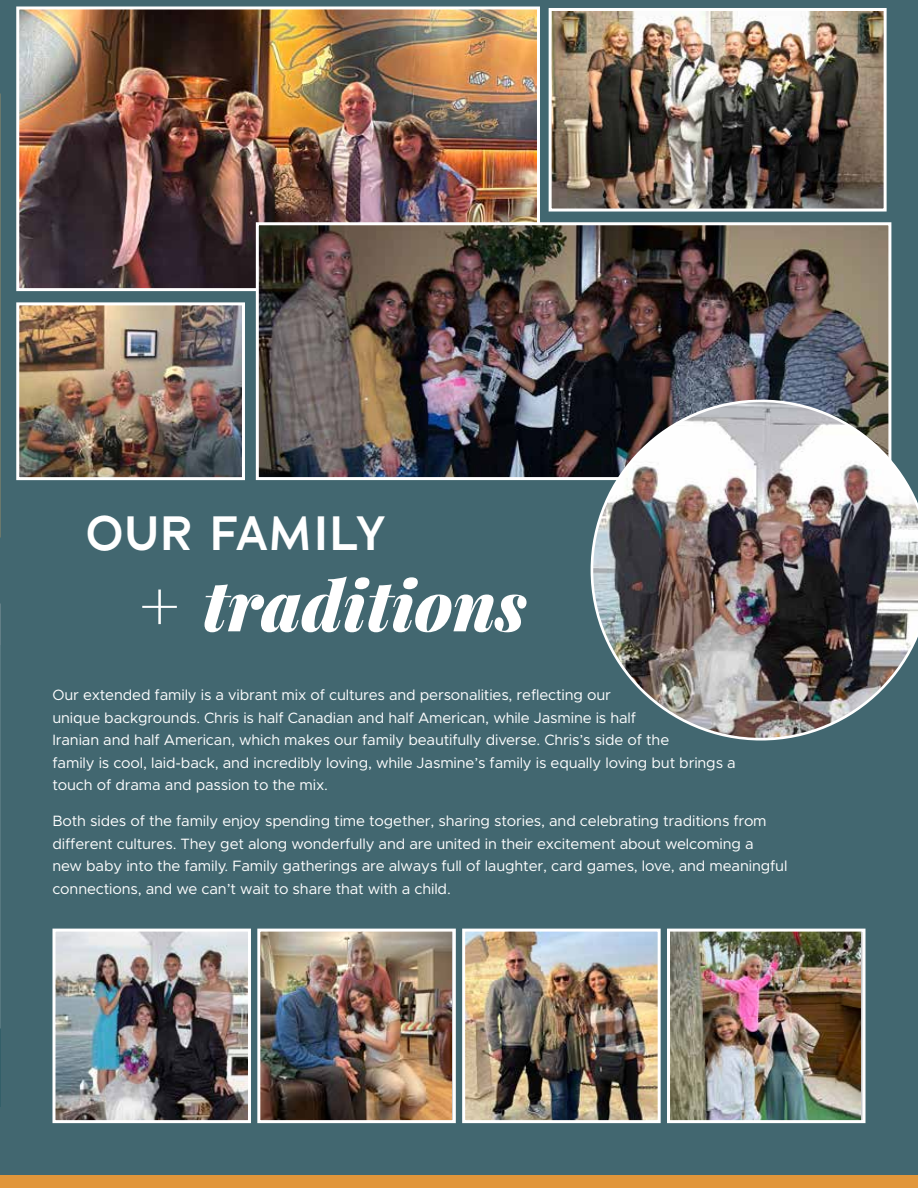
<style>
.page{position:relative;width:918px;height:1188px;background:#426770}
.page>*{position:absolute;margin:0;border:0;box-sizing:border-box;transform-origin:0 0}
.t1{font:italic 900 69px "Playfair Display";color:#fff}
.t2{font:600 48px "Adrianna";letter-spacing:.015em;color:#fff}
.t3{font:15px/22.5px "Metropolis";letter-spacing:-.01em;color:#fff}
.s1{font-weight:400;font-style:normal}
</style>
<div class="page">
<img style="left:20px;top:10px;width:516px;height:277px">
<div style="left:16px;top:6px;width:524px;height:285px;border:3px solid #fff"></div>
<div style="left:0;top:1175px;width:918px;height:13px;background:#e1963b"></div>
<img style="left:56px;top:933px;width:191px;height:186px">
<div style="left:52px;top:929px;width:199px;height:194px;border:3px solid #fff"></div>
<img style="left:261px;top:933px;width:190px;height:186px">
<div style="left:257px;top:929px;width:199px;height:194px;border:3px solid #fff"></div>
<img style="left:466px;top:933px;width:191px;height:186px">
<div style="left:462px;top:929px;width:199px;height:194px;border:3px solid #fff"></div>
<img style="left:671px;top:933px;width:190px;height:186px">
<div style="left:667px;top:929px;width:199px;height:194px;border:3px solid #fff"></div>
<img style="left:0;top:603px;width:1px;height:426px">
<img style="left:260px;top:226px;width:627px;height:250px">
<div style="left:256px;top:222px;width:635px;height:258px;border:3px solid #fff"></div>
<img style="left:591px;top:400px;width:327px;height:341px">
<img style="left:553px;top:12px;width:330px;height:196px">
<div style="left:549px;top:8px;width:338px;height:204px;border:3px solid #fff"></div>
<img style="left:20px;top:306px;width:221px;height:170px">
<div style="left:16px;top:302px;width:229px;height:178px;border:3px solid #fff"></div>
<h2 class="t2" style="left:85px;top:502px;width:302px">OUR FAMILY</h2>
<h1 class="t1" style="left:140px;top:557px;width:388px"><span class="s1">+</span> traditions</h1>
<p class="t3" style="left:52px;top:684px;width:685px">Our extended family is a vibrant mix of cultures and personalities, reflecting our<br>unique backgrounds. Chris is half Canadian and half American, while Jasmine is half<br>Iranian and half American, which makes our family beautifully diverse. Chris’s side of the<br>family is cool, laid-back, and incredibly loving, while Jasmine’s family is equally loving but brings a touch of drama and passion to the mix.</p>
<p class="t3" style="left:52px;top:810px;width:736px">Both sides of the family enjoy spending time together, sharing stories, and celebrating traditions from different cultures. They get along wonderfully and are united in their excitement about welcoming a<br>new baby into the family. Family gatherings are always full of laughter, card games, love, and meaningful connections, and we can’t wait to share that with a child.</p>
</div>
